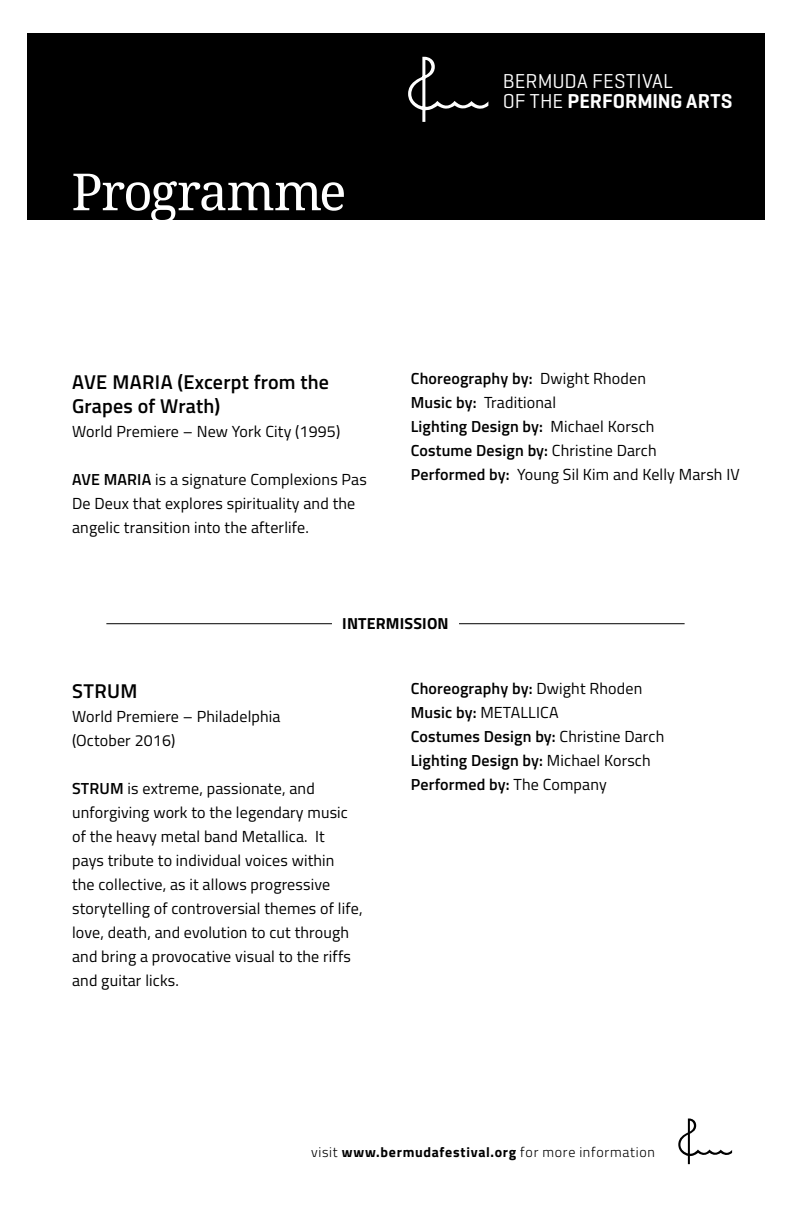
<style>
.page{position:relative;width:792px;height:1224px;background:#fff}
.page>*{position:absolute;margin:0;border:0;box-sizing:border-box;transform-origin:0 0}
.t1{font:51.2px "Droid Serif";letter-spacing:-.03em;color:#fff}
.t2{font:20.4px/20.4px "Geogrotesque";letter-spacing:.01em;color:#fff}
.t3{font:600 20px/24px "Titillium Web";letter-spacing:.01em;color:#000}
.t4{font:16px/24px "Titillium Web";letter-spacing:.01em;color:#000}
.t5{font:600 16px/24px "Titillium Web";letter-spacing:.01em;color:#000}
.t6{font:700 16px "Titillium Web";letter-spacing:.01em;color:#000}
.t7{font:300 14px "Titillium Web";letter-spacing:.05em;color:#000}
.s1{font-weight:600}
.s2{font-style:inherit}
.s3{font-weight:400}
.s4{font-weight:700}
</style>
<div class="page">
<div style="left:0;top:34px;width:776px;height:186px;background:#000"></div>
<svg style="left:408px;top:57px;width:80px;height:65px"></svg>
<svg style="left:678px;top:1119px;width:54px;height:45px"></svg>
<hr style="left:106px;top:623px;width:226px;height:1px;background:#000">
<hr style="left:459px;top:623px;width:226px;height:1px;background:#000">
<div style="left:766px;top:0;width:26px;height:284px;background:#fff"></div>
<div style="left:0;top:0;width:26px;height:284px;background:#fff"></div>
<h1 class="t1" style="left:72px;top:163px;width:276px">Programme</h1>
<p class="t2" style="left:503px;top:70px;width:231px">BERMUDA FESTIVAL<br>OF THE <span class="s1">PERFORMING ARTS</span></p>
<p class="t3" style="left:72px;top:369px;width:259px">AVE MARIA <span class="s2">(</span>Excerpt from the<br>Grapes of Wrath)</p>
<p class="t4" style="left:72px;top:418px;width:270px">World Premiere – New York City (1995)</p>
<p class="t4" style="left:72px;top:466px;width:296px"><span class="s1">AVE MARIA</span> is a signature Complexions Pas<br>De Deux that explores spirituality and the angelic transition into the afterlife.</p>
<p class="t4" style="left:411px;top:366px;width:330px"><span class="s1">Choreography by:</span> Dwight Rhoden<br><span class="s1">Music by:</span> Traditional<br><span class="s1">Lighting Design by:</span> Michael Korsch<br><span class="s1">Costume Design by:</span> Christine Darch<br><span class="s1">Performed by:</span> Young Sil Kim and Kelly Marsh IV</p>
<p class="t6" style="left:342px;top:611px;width:108px">INTERMISSION</p>
<p class="t3" style="left:72px;top:678px;width:67px">STRUM</p>
<p class="t4" style="left:72px;top:704px;width:210px">World Premiere – Philadelphia (October 2016)</p>
<p class="t4" style="left:72px;top:776px;width:292px"><span class="s1">STRUM</span> is extreme, passionate, and unforgiving work to the legendary music of the heavy metal band Metallica. It<br>pays tribute to individual voices within<br>the collective, as it allows progressive storytelling of controversial themes of life, love, death, and evolution to cut through and bring a provocative visual to the riffs and guitar licks.</p>
<p class="t5" style="left:411px;top:675px;width:255px">Choreography by: <span class="s3">Dwight Rhoden<br></span>Music by: <span class="s3">METALLICA<br></span>Costumes Design by: <span class="s3">Christine Darch<br></span>Lighting Design by: <span class="s3">Michael Korsch<br></span>Performed by: <span class="s3">The Company</span></p>
<p class="t7" style="left:311px;top:1142px;width:346px">visit <span class="s4">www.bermudafestival.org</span> for more information</p>
</div>
